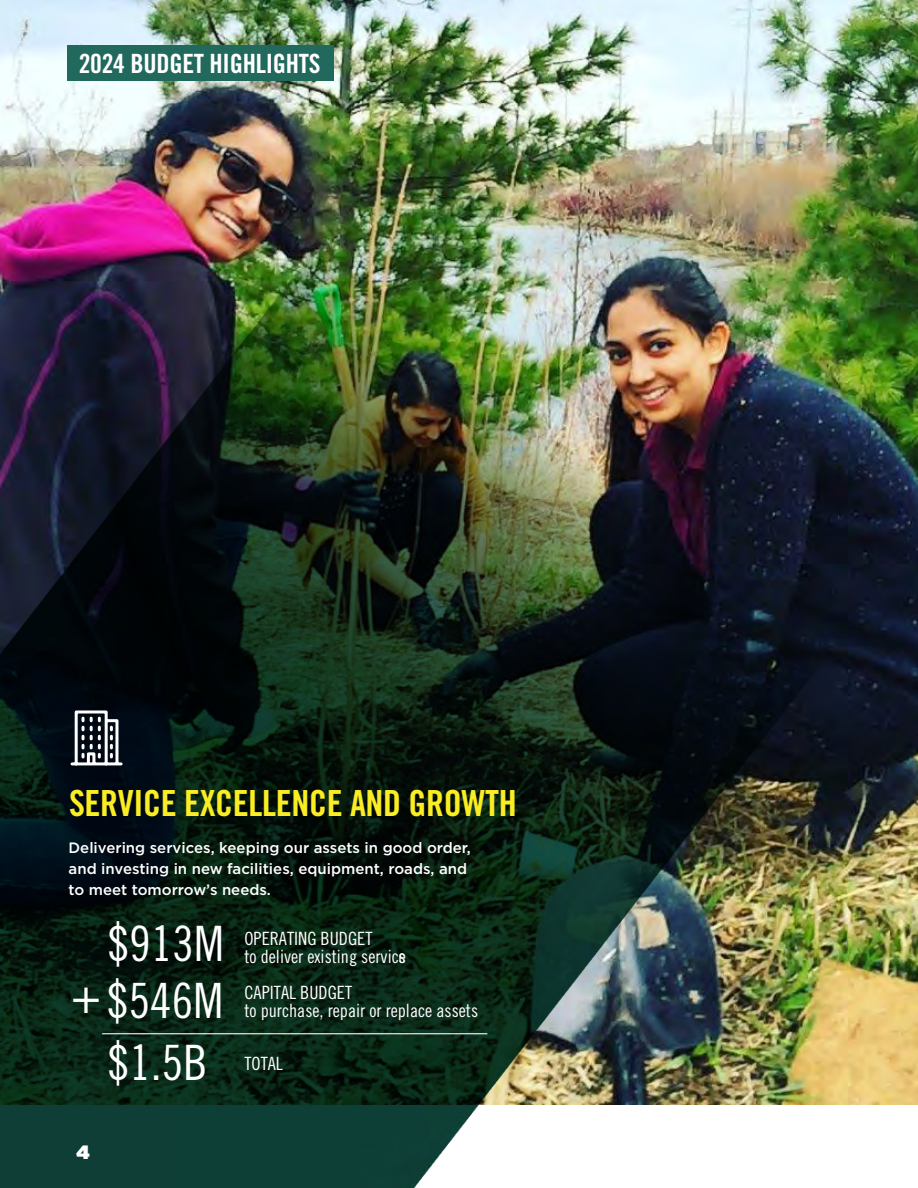
<style>
.page{position:relative;width:918px;height:1188px;background:#fff}
.page>*{position:absolute;margin:0;border:0;box-sizing:border-box;transform-origin:0 0}
.t1{font:48.75px "Trade Gothic LT Std Cn 18";color:#fff}
.t2{font:36px "Trade Gothic LT Std Bd Cn 20";letter-spacing:-.01em;color:#faed24}
.t3{font:26.55px "Trade Gothic LT Std Bd Cn 20";letter-spacing:-.01em;color:#fff}
.t4{font:900 19.2px "Gotham";color:#fff}
.t5{font:18.3px/17.9px "Trade Gothic LT Std Cn 18";color:#fff}
.t6{font:500 15px/21px "Gotham";color:#fff}
</style>
<div class="page">
<img style="left:0;top:0;width:918px;height:1188px">
<hr style="left:102px;top:1033px;width:385px;height:1px;background:#fff">
<svg style="left:69px;top:709px;width:55px;height:58px"></svg>
<div style="left:67px;top:45px;width:266px;height:36px;background:#21695c"></div>
<h3 class="t3" style="left:79px;top:47px;width:243px">2024 BUDGET HIGHLIGHTS</h3>
<h2 class="t2" style="left:69px;top:782px;width:449px">SERVICE EXCELLENCE AND GROWTH</h2>
<p class="t6" style="left:69px;top:837px;width:404px">Delivering services, keeping our assets in good order, and investing in new facilities, equipment, roads, and to meet tomorrow’s needs.</p>
<p class="t1" style="left:107px;top:915px;width:118px">$913M</p>
<p class="t5" style="left:244px;top:930px;width:163px">OPERATING BUDGET<br>to deliver existing services</p>
<p class="t1" style="left:72px;top:972px;width:153px">+ $546M</p>
<p class="t5" style="left:244px;top:983px;width:235px">CAPITAL BUDGET<br>to purchase, repair or replace assets</p>
<p class="t1" style="left:107px;top:1033px;width:102px">$1.5B</p>
<p class="t5" style="left:244px;top:1054px;width:40px">TOTAL</p>
<p class="t4" style="left:76px;top:1139px;width:15px">4</p>
</div>
